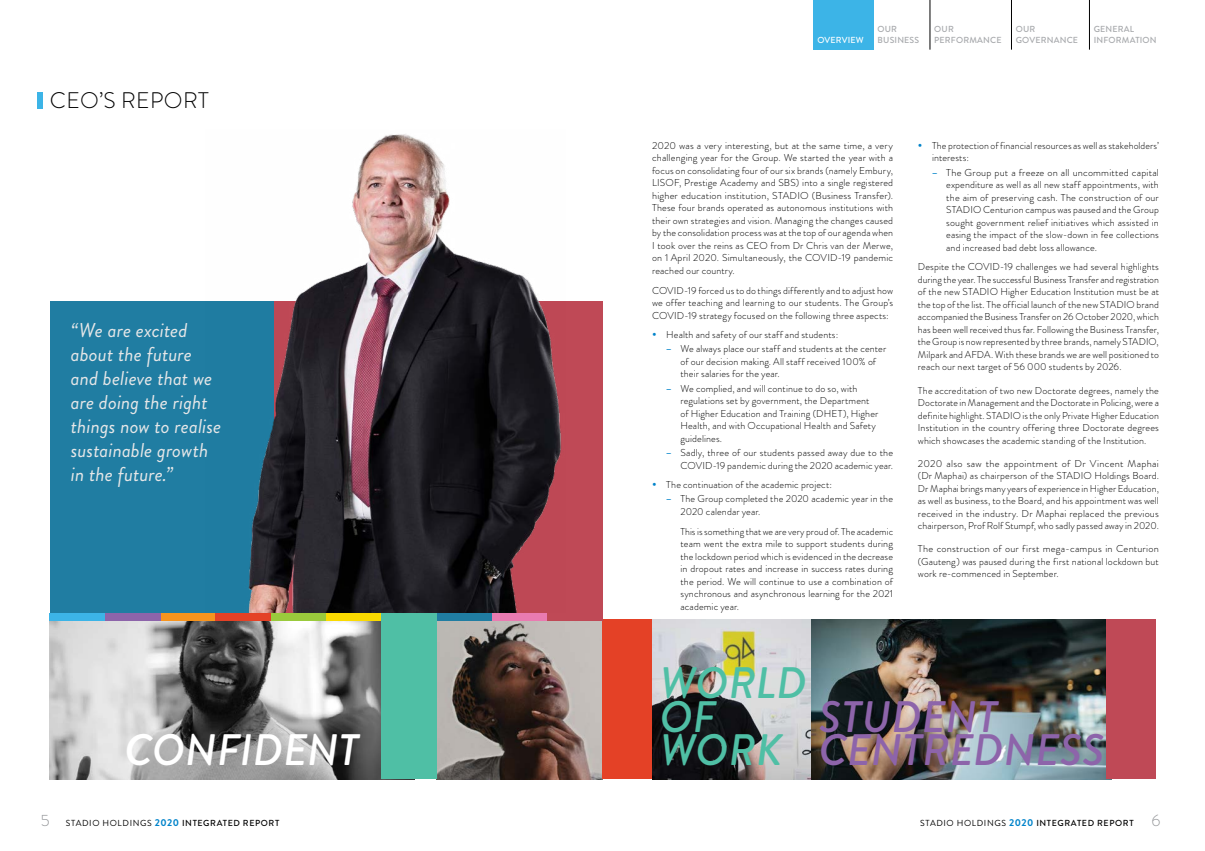
<style>
.page{position:relative;width:1205px;height:851px;background:#fff}
.page>*{position:absolute;margin:0;border:0;box-sizing:border-box;transform-origin:0 0}
.t1{font:italic 500 44px "Brandon Grotesque";letter-spacing:.005em;color:#8d64aa}
.t2{font:italic 500 44px/33.6px "Brandon Grotesque";letter-spacing:.005em;color:#4fbfa5}
.t3{font:italic 500 44px "Brandon Grotesque";letter-spacing:.005em;color:#fff}
.t4{font:300 22.5px "Brandon Grotesque";letter-spacing:.02em;color:#000}
.t5{font:italic 20px/24px "Brandon Grotesque";color:#e6e7e8}
.t6{font:300 10px/12.5px "Brandon Grotesque";letter-spacing:.01em;color:#000;text-align:justify}
.t7{font:500 8.75px "Brandon Grotesque";letter-spacing:.07em;color:#000}
.t8{font:500 8.75px/10.5px "Brandon Grotesque";letter-spacing:.02em;color:#a7a9ac}
.t9{font:500 8.75px "Brandon Grotesque";letter-spacing:.02em;color:#fff}
.s1{font-weight:700;color:#0083ca}
.s2{font-weight:300;font-size:16.25px;color:#939598}
.s3{font-weight:400}
.s4{font-weight:700;font-size:10px;color:#0083ca}
</style>
<div class="page">
<div style="left:37px;top:92px;width:6px;height:16px;background:#3cb4e7"></div>
<div style="left:813px;top:0;width:60px;height:50px;background:#3cb4e7"></div>
<hr style="left:930px;top:0;width:1px;height:50px;background:#000">
<hr style="left:1011px;top:0;width:1px;height:50px;background:#000">
<hr style="left:1089px;top:0;width:1px;height:50px;background:#000">
<div style="left:50px;top:301px;width:319px;height:319px;background:#207da2"></div>
<div style="left:274px;top:301px;width:328px;height:319px;background:#bf4956"></div>
<img style="left:248px;top:134px;width:313px;height:479px">
<img style="left:50px;top:620px;width:331px;height:158px">
<img style="left:437px;top:620px;width:165px;height:158px">
<div style="left:603px;top:619px;width:49px;height:159px;background:#e44126"></div>
<img style="left:652px;top:619px;width:159px;height:159px">
<img style="left:811px;top:619px;width:295px;height:159px">
<div style="left:1106px;top:619px;width:49px;height:159px;background:#bf4956"></div>
<div style="left:271px;top:613px;width:55px;height:7px;background:#9aca3c"></div>
<div style="left:160px;top:613px;width:55px;height:7px;background:#f7941e"></div>
<div style="left:437px;top:613px;width:55px;height:7px;background:#207da2"></div>
<div style="left:50px;top:613px;width:55px;height:7px;background:#3cb4e7"></div>
<div style="left:105px;top:613px;width:55px;height:7px;background:#8d64aa"></div>
<div style="left:215px;top:613px;width:56px;height:7px;background:#e44126"></div>
<div style="left:326px;top:613px;width:55px;height:7px;background:#fada00"></div>
<div style="left:381px;top:613px;width:56px;height:165px;background:#4fbfa5"></div>
<div style="left:492px;top:613px;width:55px;height:7px;background:#e97bb1"></div>
<h2 class="t4" style="left:50px;top:85px;width:160px">CEO’S REPORT</h2>
<h3 class="t5" style="left:71px;top:318px;width:152px">“We are excited about the future and believe that we are doing the right things now to realise sustainable growth in the future.”</h3>
<p class="t9" style="left:817px;top:33px;width:48px">OVERVIEW</p>
<p class="t8" style="left:877px;top:24px;width:43px">OUR<br>BUSINESS</p>
<p class="t8" style="left:934px;top:24px;width:69px">OUR<br>PERFORMANCE</p>
<p class="t8" style="left:1016px;top:24px;width:64px">OUR<br>GOVERNANCE</p>
<p class="t8" style="left:1094px;top:24px;width:64px">GENERAL<br>INFORMATION</p>
<p class="t6" style="left:652px;top:139px;width:242px">2020 was a very interesting, but at the same time, a very challenging year for the Group. We started the year with a focus on consolidating four of our six brands (namely Embury, LISOF, Prestige Academy and SBS) into a single registered higher education institution, STADIO (Business Transfer).<br>These four brands operated as autonomous institutions with their own strategies and vision. Managing the changes caused by the consolidation process was at the top of our agenda when I took over the reins as CEO from Dr Chris van der Merwe, on 1 April 2020. Simultaneously, the COVID-19 pandemic reached our country.</p>
<p class="t6" style="left:652px;top:284px;width:242px">COVID-19 forced us to do things differently and to adjust how we offer teaching and learning to our students. The Group’s COVID-19 strategy focused on the following three aspects:</p>
<p class="t6" style="left:666px;top:328px;width:173px">Health and safety of our staff and students:</p>
<p class="t6" style="left:680px;top:343px;width:207px;text-align:left;text-indent:-14px"><span class="s1">–</span> We always place our staff and students at the center of our decision making. All staff received 100% of their salaries for the year.</p>
<p class="t6" style="left:680px;top:382px;width:199px;text-align:left;text-indent:-14px"><span class="s1">–</span> We complied, and will continue to do so, with regulations set by government, the Department of Higher Education and Training (DHET), Higher Health, and with Occupational Health and Safety guidelines.</p>
<p class="t6" style="left:666px;top:446px;width:228px;text-align:right"><span class="s1">–</span> Sadly, three of our students passed away due to the<br>COVID-19 pandemic during the 2020 academic year.</p>
<p class="t6" style="left:666px;top:478px;width:167px">The continuation of the academic project:</p>
<p class="t6" style="left:680px;top:492px;width:214px;text-indent:-14px"><span class="s1">–</span> The Group completed the 2020 academic year in the<br>2020 calendar year.</p>
<p class="t6" style="left:680px;top:525px;width:214px">This is something that we are very proud of. The academic team went the extra mile to support students during the lockdown period which is evidenced in the decrease in dropout rates and increase in success rates during the period. We will continue to use a combination of synchronous and asynchronous learning for the 2021 academic year.</p>
<p class="t6" style="left:932px;top:139px;width:228px">The protection of financial resources as well as stakeholders’ interests:</p>
<p class="t6" style="left:946px;top:166px;width:214px;text-indent:-14px"><span class="s1">–</span> The Group put a freeze on all uncommitted capital expenditure as well as all new staff appointments, with the aim of preserving cash. The construction of our STADIO Centurion campus was paused and the Group sought government relief initiatives which assisted in easing the impact of the slow-down in fee collections and increased bad debt loss allowance.</p>
<p class="t6" style="left:918px;top:260px;width:242px">Despite the COVID-19 challenges we had several highlights during the year. The successful Business Transfer and registration of the new STADIO Higher Education Institution must be at the top of the list. The official launch of the new STADIO brand accompanied the Business Transfer on 26 October 2020, which has been well received thus far. Following the Business Transfer, the Group is now represented by three brands, namely STADIO, Milpark and AFDA. With these brands we are well positioned to reach our next target of 56 000 students by 2026.</p>
<p class="t6" style="left:918px;top:384px;width:242px">The accreditation of two new Doctorate degrees, namely the Doctorate in Management and the Doctorate in Policing, were a definite highlight. STADIO is the only Private Higher Education Institution in the country offering three Doctorate degrees which showcases the academic standing of the Institution.</p>
<p class="t6" style="left:918px;top:457px;width:242px">2020 also saw the appointment of Dr Vincent Maphai (Dr Maphai) as chairperson of the STADIO Holdings Board.<br>Dr Maphai brings many years of experience in Higher Education, as well as business, to the Board, and his appointment was well received in the industry. Dr Maphai replaced the previous chairperson, Prof Rolf Stumpf, who sadly passed away in 2020.</p>
<p class="t6" style="left:918px;top:542px;width:242px">The construction of our first mega-campus in Centurion (Gauteng) was paused during the first national lockdown but work re-commenced in September.</p>
<h1 class="t2" style="left:660px;top:666px;width:148px">WORLD<br>OF<br>WORK</h1>
<h1 class="t1" style="left:819px;top:686px;width:179px">STUDENT</h1>
<h1 class="t3" style="left:124px;top:719px;width:236px">CONFIDENT</h1>
<h1 class="t1" style="left:819px;top:719px;width:287px">CENTREDNESS</h1>
<p class="t7" style="left:41px;top:817px;width:240px"><span class="s2">5</span> <span class="s3">STADIO HOLDINGS</span> <span class="s4">2020</span> INTEGRATED REPORT</p>
<p class="t7" style="left:920px;top:817px;width:242px"><span class="s3">STADIO HOLDINGS</span> <span class="s4">2020</span> INTEGRATED REPORT <span class="s2">6</span></p>
</div>
